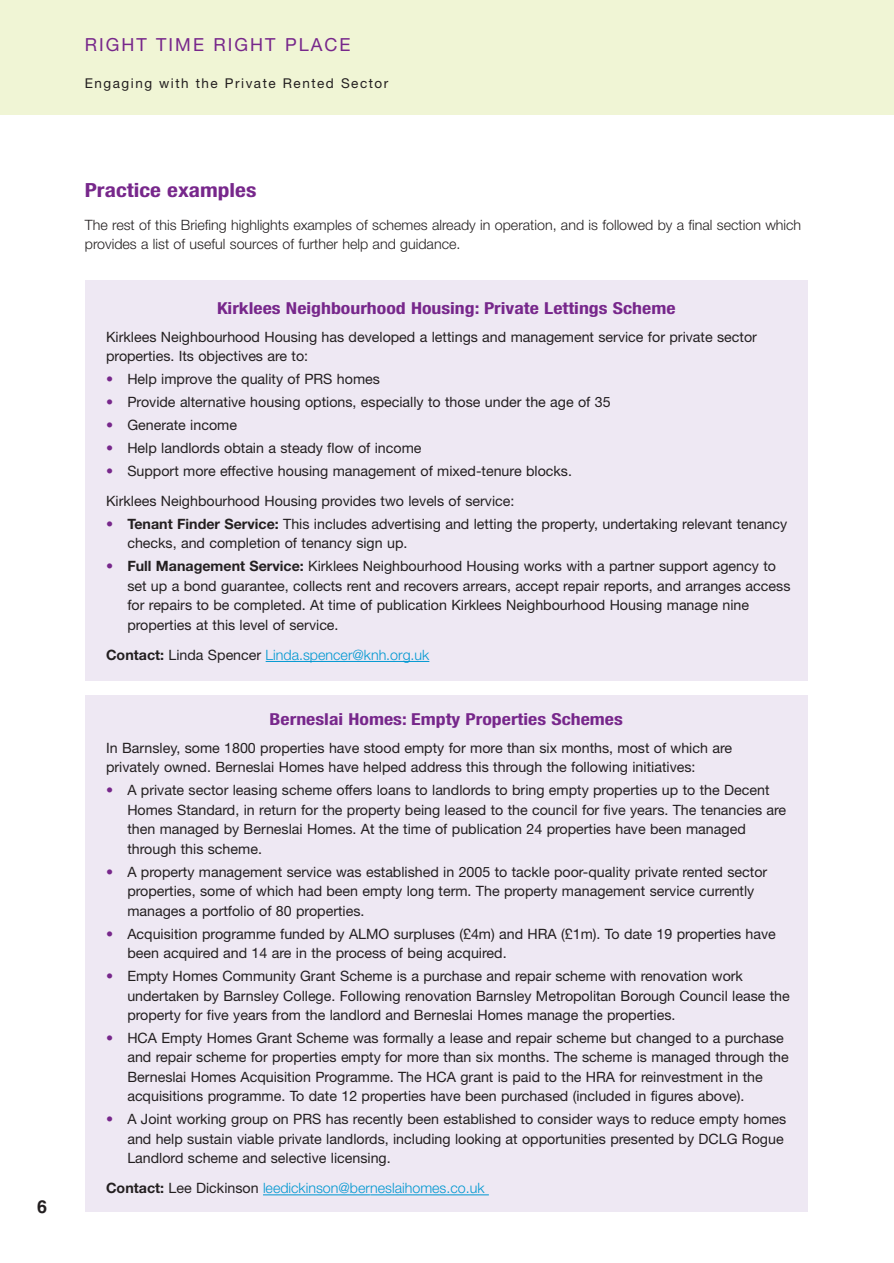
<style>
.page{position:relative;width:894px;height:1263px;background:#fff}
.page>*{position:absolute;margin:0;border:0;box-sizing:border-box;transform-origin:0 0}
.t1{font:700 condensed 19.5px "Helvetica Neue";color:#77278b;scale:1.2 1}
.t2{font:18px "Helvetica Neue";letter-spacing:.11em;color:#77278b}
.t3{font:700 18px "Helvetica";color:#231f20}
.t4{font:700 condensed 16.5px "Helvetica Neue";color:#77278b;scale:1.2 1}
.t5{font:14.25px/19.5px "Helvetica Neue";color:#231f20}
.t6{font:300 14.25px/19.5px "Helvetica Neue";color:#231f20}
.t7{font:300 14.25px "Helvetica Neue";color:#0098d1}
.t8{font:13.5px "Helvetica Neue";letter-spacing:.11em;color:#231f20}
.s1{font-weight:700;font-stretch:condensed;color:#77278b}
.s2{font-weight:700}
.s3{font-weight:700;color:#231f20}
.s4{font-weight:400;color:#231f20}
</style>
<div class="page">
<div style="left:85px;top:695px;width:723px;height:517px;background:#eee8f3"></div>
<div style="left:85px;top:280px;width:723px;height:401px;background:#eee8f3"></div>
<hr style="left:893px;top:0;width:1px;height:115px;background:#f0f5d5">
<div style="left:0;top:0;width:893px;height:115px;background:#f0f5d5"></div>
<hr style="left:266px;top:661px;width:163px;height:1px;background:#0098d1">
<hr style="left:263px;top:1195px;width:107px;height:1px;background:#0098d1">
<hr style="left:370px;top:1195px;width:119px;height:1px;background:#0098d1">
<p class="t3" style="left:37px;top:1201px;width:12px">6</p>
<p class="t2" style="left:85px;top:38px;width:267px">RIGHT TIME RIGHT PLACE</p>
<p class="t8" style="left:85px;top:78px;width:305px">Engaging with the Private Rented Sector</p>
<h1 class="t1" style="left:85px;top:183px;width:144px">Practice examples</h1>
<p class="t6" style="left:85px;top:216px;width:718px">The rest of this Briefing highlights examples of schemes already in operation, and is followed by a final section which provides a list of useful sources of further help and guidance.</p>
<p class="t4" style="left:217px;top:302px;width:384px">Kirklees Neighbourhood Housing: Private Lettings Scheme</p>
<p class="t5" style="left:106px;top:329px;width:652px">Kirklees Neighbourhood Housing has developed a lettings and management service for private sector properties. Its objectives are to:</p>
<p class="t5" style="left:106px;top:371px;width:275px"><span class="s1">•</span> Help improve the quality of PRS homes</p>
<p class="t5" style="left:106px;top:394px;width:506px"><span class="s1">•</span> Provide alternative housing options, especially to those under the age of 35</p>
<p class="t5" style="left:106px;top:417px;width:132px"><span class="s1">•</span> Generate income</p>
<p class="t5" style="left:106px;top:440px;width:317px"><span class="s1">•</span> Help landlords obtain a steady flow of income</p>
<p class="t5" style="left:106px;top:457px;width:467px;line-height:30.2px"><span class="s1">•</span> Support more effective housing management of mixed-tenure blocks.<br>Kirklees Neighbourhood Housing provides two levels of service:</p>
<p class="t5" style="left:127px;top:516px;width:661px;text-indent:-21px"><span class="s1">•</span> <span class="s2">Tenant Finder Service:</span> This includes advertising and letting the property, undertaking relevant tenancy checks, and completion of tenancy sign up.</p>
<p class="t5" style="left:127px;top:558px;width:665px;text-indent:-21px"><span class="s1">•</span> <span class="s2">Full Management Service:</span> Kirklees Neighbourhood Housing works with a partner support agency to set up a bond guarantee, collects rent and recovers arrears, accept repair reports, and arranges access for repairs to be completed. At time of publication Kirklees Neighbourhood Housing manage nine properties at this level of service.</p>
<p class="t7" style="left:106px;top:650px;width:325px"><span class="s3">Contact:</span> <span class="s4">Linda Spencer</span> Linda.spencer@knh.org.uk</p>
<p class="t4" style="left:270px;top:713px;width:296px">Berneslai Homes: Empty Properties Schemes</p>
<p class="t5" style="left:106px;top:740px;width:628px">In Barnsley, some 1800 properties have stood empty for more than six months, most of which are privately owned. Berneslai Homes have helped address this through the following initiatives:</p>
<p class="t5" style="left:127px;top:782px;width:660px;text-indent:-21px"><span class="s1">•</span> A private sector leasing scheme offers loans to landlords to bring empty properties up to the Decent Homes Standard, in return for the property being leased to the council for five years. The tenancies are then managed by Berneslai Homes. At the time of publication 24 properties have been managed through this scheme.</p>
<p class="t5" style="left:127px;top:863px;width:641px;text-indent:-21px"><span class="s1">•</span> A property management service was established in 2005 to tackle poor-quality private rented sector properties, some of which had been empty long term. The property management service currently manages a portfolio of 80 properties.</p>
<p class="t5" style="left:127px;top:925px;width:650px;text-indent:-21px"><span class="s1">•</span> Acquisition programme funded by ALMO surpluses (£4m) and HRA (£1m). To date 19 properties have been acquired and 14 are in the process of being acquired.</p>
<p class="t5" style="left:127px;top:968px;width:664px;text-indent:-21px"><span class="s1">•</span> Empty Homes Community Grant Scheme is a purchase and repair scheme with renovation work undertaken by Barnsley College. Following renovation Barnsley Metropolitan Borough Council lease the property for five years from the landlord and Berneslai Homes manage the properties.</p>
<p class="t5" style="left:127px;top:1030px;width:663px;text-indent:-21px"><span class="s1">•</span> HCA Empty Homes Grant Scheme was formally a lease and repair scheme but changed to a purchase and repair scheme for properties empty for more than six months. The scheme is managed through the Berneslai Homes Acquisition Programme. The HCA grant is paid to the HRA for reinvestment in the acquisitions programme. To date 12 properties have been purchased (included in figures above).</p>
<p class="t5" style="left:127px;top:1111px;width:661px;text-indent:-21px"><span class="s1">•</span> A Joint working group on PRS has recently been established to consider ways to reduce empty homes and help sustain viable private landlords, including looking at opportunities presented by DCLG Rogue<br>Landlord scheme and selective licensing.</p>
<p class="t7" style="left:106px;top:1183px;width:380px"><span class="s3">Contact:</span> <span class="s4">Lee Dickinson</span> leedickinson@berneslaihomes.co.uk</p>
</div>
